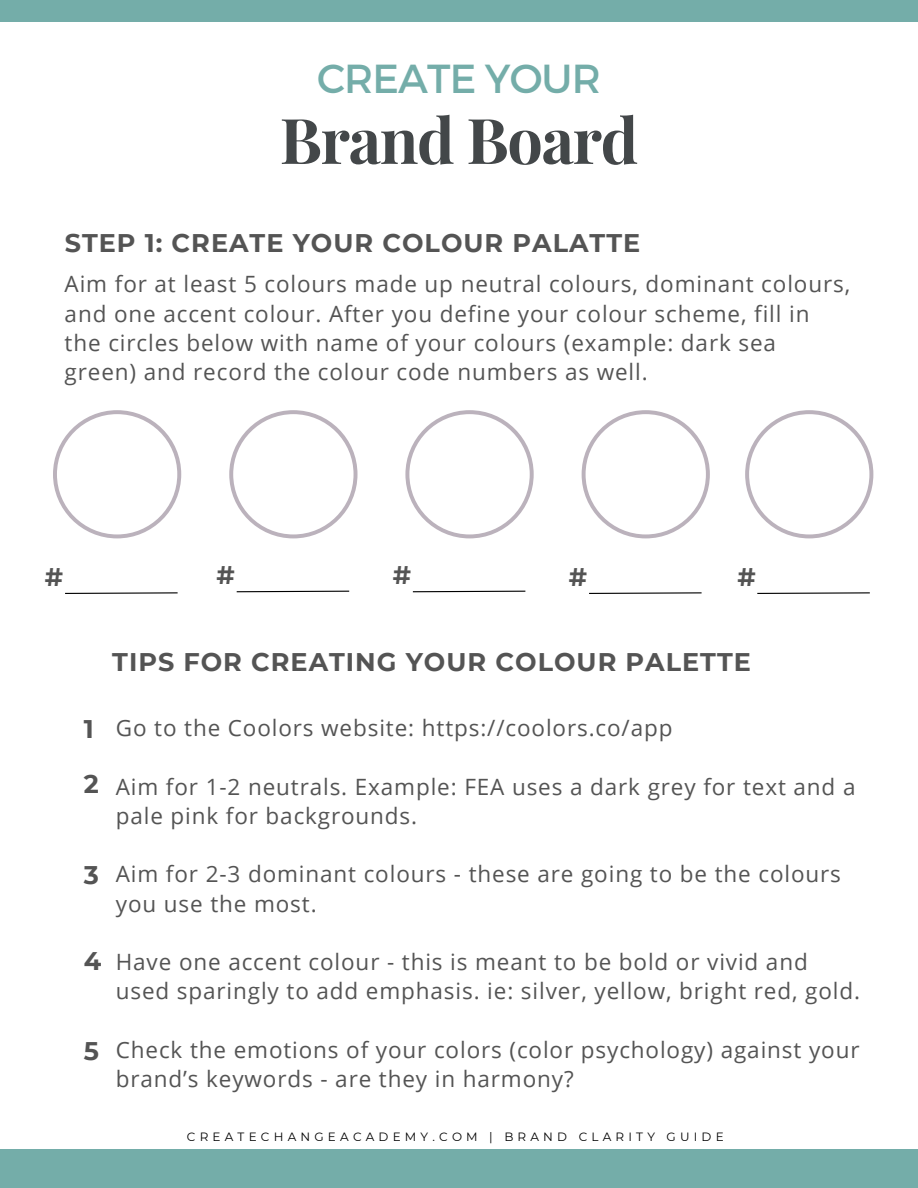
<style>
.page{position:relative;width:918px;height:1188px;background:#fff}
.page>*{position:absolute;margin:0;border:0;box-sizing:border-box;transform-origin:0 0}
.t1{font:700 63px "Playfair Display";letter-spacing:-.025em;color:#434749}
.t2{font:40.5px "Montserrat";letter-spacing:-.025em;color:#74ada9}
.t3{font:700 25.5px "Montserrat";letter-spacing:.04em;color:#545454}
.t4{font:22.5px/29.2px "Open Sans";letter-spacing:.04em;color:#545454}
.t5{font:12px "Montserrat";letter-spacing:.35em;color:#000}
</style>
<div class="page">
<div style="left:0;top:1149px;width:918px;height:38px;background:#74ada9"></div>
<div style="left:0;top:0;width:918px;height:21px;background:#74ada9"></div>
<svg style="left:53px;top:410px;width:128px;height:128px"></svg>
<svg style="left:65px;top:592px;width:113px;height:2px"></svg>
<svg style="left:236px;top:590px;width:114px;height:3px"></svg>
<svg style="left:412px;top:590px;width:114px;height:3px"></svg>
<svg style="left:589px;top:592px;width:113px;height:2px"></svg>
<svg style="left:757px;top:592px;width:113px;height:2px"></svg>
<svg style="left:229px;top:410px;width:129px;height:128px"></svg>
<svg style="left:405px;top:410px;width:129px;height:128px"></svg>
<svg style="left:582px;top:410px;width:128px;height:128px"></svg>
<svg style="left:745px;top:410px;width:128px;height:128px"></svg>
<p class="t2" style="left:317px;top:53px;width:285px">CREATE YOUR</p>
<p class="t1" style="left:280px;top:96px;width:360px">Brand Board</p>
<p class="t3" style="left:65px;top:227px;width:577px">STEP 1: CREATE YOUR COLOUR PALATTE</p>
<p class="t4" style="left:65px;top:269px;width:787px">Aim for at least 5 colours made up neutral colours, dominant colours, and one accent colour. After you define your colour scheme, fill in the circles below with name of your colours (example: dark sea green) and record the colour code numbers as well.</p>
<p class="t3" style="left:45px;top:561px;width:20px">#</p>
<p class="t3" style="left:217px;top:559px;width:20px">#</p>
<p class="t3" style="left:393px;top:559px;width:20px">#</p>
<p class="t3" style="left:569px;top:561px;width:20px">#</p>
<p class="t3" style="left:737px;top:561px;width:20px">#</p>
<p class="t3" style="left:112px;top:647px;width:640px">TIPS FOR CREATING YOUR COLOUR PALETTE</p>
<p class="t3" style="left:84px;top:714px;width:11px">1</p>
<p class="t3" style="left:84px;top:768px;width:17px">2</p>
<p class="t3" style="left:84px;top:859px;width:17px">3</p>
<p class="t3" style="left:84px;top:945px;width:19px">4</p>
<p class="t3" style="left:84px;top:1036px;width:17px">5</p>
<p class="t4" style="left:116px;top:713px;width:558px">Go to the Coolors website: https://coolors.co/app</p>
<p class="t4" style="left:116px;top:771px;width:741px">Aim for 1-2 neutrals. Example: FEA uses a dark grey for text and a pale pink for backgrounds.</p>
<p class="t4" style="left:116px;top:859px;width:727px">Aim for 2-3 dominant colours - these are going to be the colours you use the most.</p>
<p class="t4" style="left:116px;top:947px;width:746px">Have one accent colour - this is meant to be bold or vivid and used sparingly to add emphasis. ie: silver, yellow, bright red, gold.</p>
<p class="t4" style="left:116px;top:1035px;width:745px">Check the emotions of your colors (color psychology) against your brand’s keywords - are they in harmony?</p>
<p class="t5" style="left:187px;top:1129px;width:538px">CREATECHANGEACADEMY.COM | BRAND CLARITY GUIDE</p>
</div>
